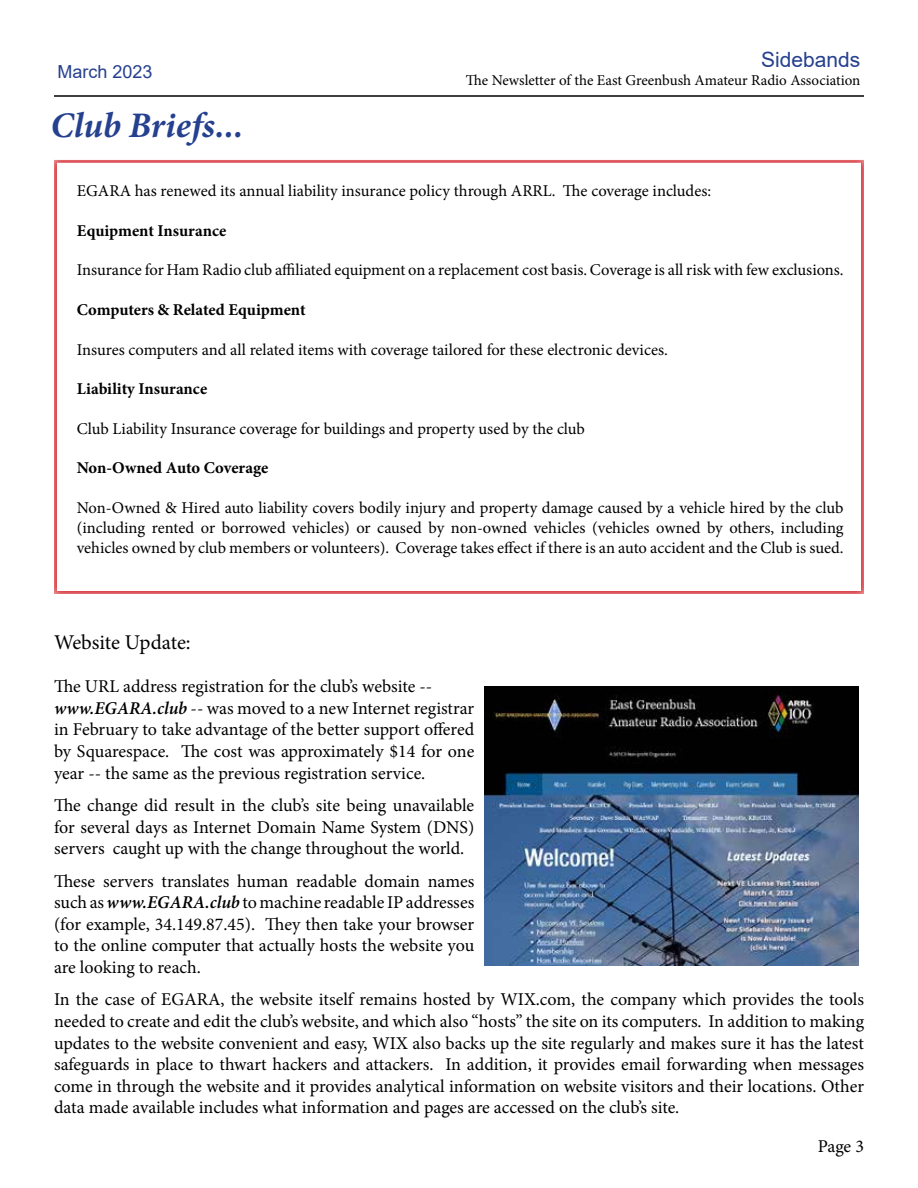
<style>
.page{position:relative;width:918px;height:1188px;background:#fff}
.page>*{position:absolute;margin:0;border:0;box-sizing:border-box;transform-origin:0 0}
.t1{font:italic 700 36px "Minion Pro";color:#25408f}
.t2{font:21px "Minion Pro";letter-spacing:-.005em;color:#000}
.t3{font:21px "Arial";color:#25408f}
.t4{font:18px/21.6px "Minion Pro";letter-spacing:-.005em;color:#000;text-align:justify}
.t5{font:18px "Arial";color:#25408f}
.t6{font:16.5px/19.8px "Minion Pro";color:#000;text-align:justify}
.t7{font:700 16.5px "Minion Pro";letter-spacing:-.005em;color:#000}
.t8{font:15px "Minion Pro";letter-spacing:-.005em;color:#000}
.s1{font-weight:600;font-style:italic}
</style>
<div class="page">
<hr style="left:54px;top:95px;width:810px;height:2px;background:#000">
<img style="left:485px;top:687px;width:374px;height:279px">
<p class="t5" style="left:58px;top:59px;width:97px">March 2023</p>
<p class="t3" style="left:761px;top:45px;width:101px">Sidebands</p>
<p class="t8" style="left:466px;top:70px;width:396px">The Newsletter of the East Greenbush Amateur Radio Association</p>
<h1 class="t1" style="left:50px;top:100px;width:195px">Club Briefs...</h1>
<p class="t6" style="left:77px;top:181px;width:636px">EGARA has renewed its annual liability insurance policy through ARRL. The coverage includes:</p>
<p class="t7" style="left:77px;top:219px;width:151px">Equipment Insurance</p>
<p class="t6" style="left:77px;top:260px;width:768px">Insurance for Ham Radio club affiliated equipment on a replacement cost basis. Coverage is all risk with few exclusions.</p>
<p class="t7" style="left:77px;top:298px;width:230px">Computers &amp; Related Equipment</p>
<p class="t6" style="left:77px;top:340px;width:593px">Insures computers and all related items with coverage tailored for these electronic devices.</p>
<p class="t7" style="left:77px;top:377px;width:132px">Liability Insurance</p>
<p class="t6" style="left:77px;top:419px;width:510px">Club Liability Insurance coverage for buildings and property used by the club</p>
<p class="t7" style="left:77px;top:456px;width:193px">Non-Owned Auto Coverage</p>
<p class="t6" style="left:77px;top:498px;width:768px">Non-Owned &amp; Hired auto liability covers bodily injury and property damage caused by a vehicle hired by the club (including rented or borrowed vehicles) or caused by non-owned vehicles (vehicles owned by others, including vehicles owned by club members or volunteers). Coverage takes effect if there is an auto accident and the Club is sued.</p>
<p class="t2" style="left:54px;top:628px;width:138px">Website Update:</p>
<p class="t4" style="left:54px;top:676px;width:422px;text-align:left">The URL address registration for the club’s website -- <span class="s1">www.EGARA.club</span> -- was moved to a new Internet registrar in February to take advantage of the better support offered by Squarespace. The cost was approximately $14 for one year -- the same as the previous registration service.</p>
<p class="t4" style="left:54px;top:795px;width:422px">The change did result in the club’s site being unavailable for several days as Internet Domain Name System (DNS) servers caught up with the change throughout the world.</p>
<p class="t4" style="left:54px;top:870px;width:422px">These servers translates human readable domain names such as <span class="s1">www.EGARA.club</span> to machine readable IP addresses (for example, 34.149.87.45). They then take your browser to the online computer that actually hosts the website you are looking to reach.</p>
<p class="t4" style="left:54px;top:989px;width:812px">In the case of EGARA, the website itself remains hosted by WIX.com, the company which provides the tools needed to create and edit the club’s website, and which also “hosts” the site on its computers. In addition to making updates to the website convenient and easy, WIX also backs up the site regularly and makes sure it has the latest safeguards in place to thwart hackers and attackers. In addition, it provides email forwarding when messages come in through the website and it provides analytical information on website visitors and their locations. Other data made available includes what information and pages are accessed on the club’s site.</p>
<p class="t4" style="left:818px;top:1135px;width:48px">Page 3</p>
</div>
